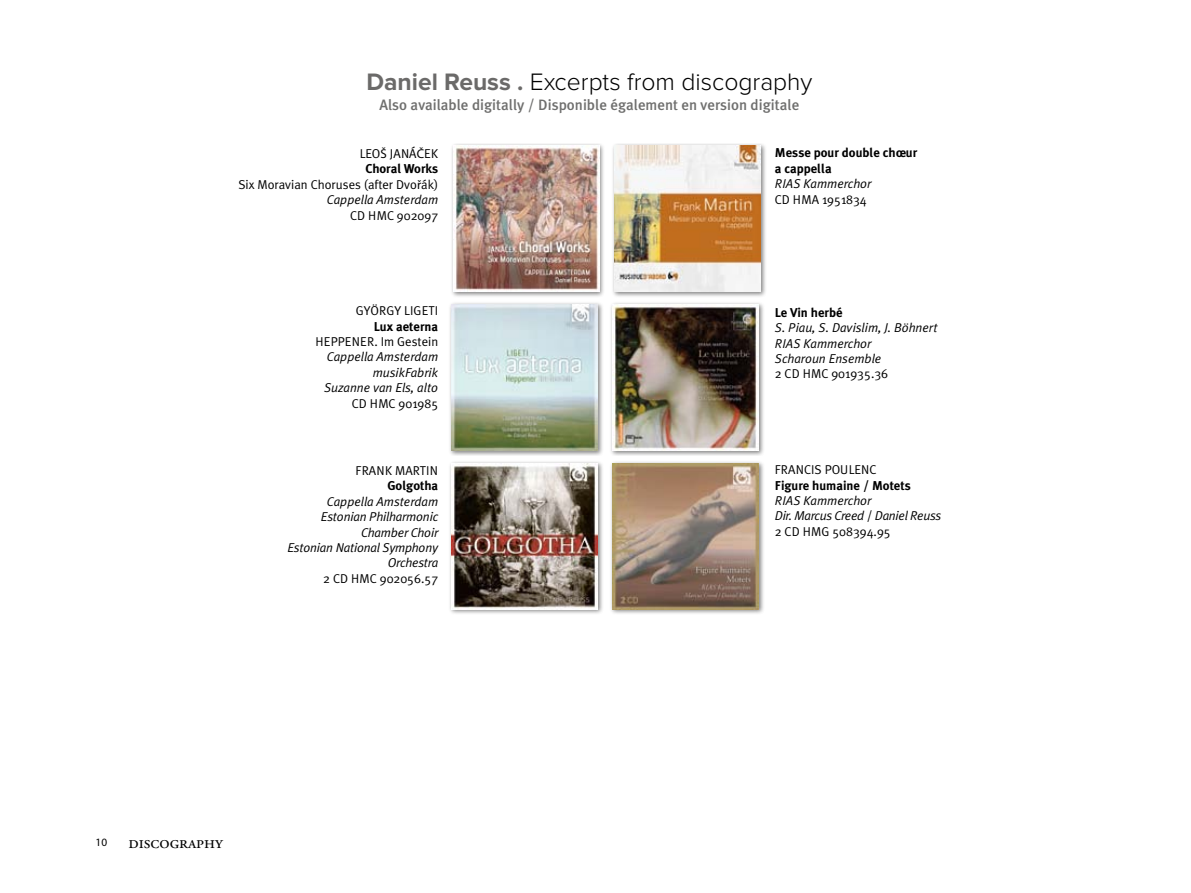
<style>
.page{position:relative;width:1191px;height:893px;background:#fff}
.page>*{position:absolute;margin:0;border:0;box-sizing:border-box;transform-origin:0 0}
.t1{font:300 24.6px "Proxima Nova";color:#000}
.t2{font:18px "Adobe Garamond Pro";color:#000}
.t3{font:500 15px "Meta Plus";color:#6f6f6e}
.t4{font:italic 12.9px "Meta Plus Normal";color:#000}
.t5{font:12.9px "Meta Plus Normal";color:#000}
.t6{font:700 12.9px "Meta Plus";color:#000}
.t7{font:italic 12.9px/15.5px "Meta Plus Normal";letter-spacing:-.02em;color:#000}
.t8{font:11.25px "Myriad Pro";color:#000}
.s1{font-weight:700;color:#6b6a69}
.s2{font-family:"Myriad Pro"}
.s3{font-style:normal}
</style>
<div class="page">
<div style="left:450px;top:143px;width:155px;height:155px;background:#000;opacity:.5"></div>
<img style="left:453px;top:146px;width:146px;height:146px">
<div style="left:611px;top:143px;width:155px;height:155px;background:#000;opacity:.5"></div>
<img style="left:614px;top:146px;width:146px;height:146px">
<div style="left:448px;top:301px;width:155px;height:155px;background:#000;opacity:.5"></div>
<img style="left:451px;top:305px;width:146px;height:145px">
<div style="left:609px;top:301px;width:155px;height:155px;background:#000;opacity:.5"></div>
<img style="left:612px;top:305px;width:146px;height:145px">
<div style="left:448px;top:460px;width:155px;height:155px;background:#000;opacity:.5"></div>
<img style="left:451px;top:463px;width:146px;height:146px">
<div style="left:609px;top:460px;width:155px;height:155px;background:#000;opacity:.5"></div>
<img style="left:612px;top:463px;width:146px;height:146px">
<p class="t1" style="left:366px;top:71px;width:447px"><span class="s1">Daniel Reuss .</span> Excerpts from discography</p>
<p class="t3" style="left:379px;top:96px;width:421px">Also available digitally / Disponible également en version digitale</p>
<p class="t6" style="left:775px;top:145px;width:144px">Messe pour double chœur</p>
<p class="t6" style="left:775px;top:161px;width:58px">a cappella</p>
<p class="t4" style="left:775px;top:176px;width:98px">RIAS Kammerchor</p>
<p class="t5" style="left:775px;top:192px;width:93px">CD HMA 1951834</p>
<p class="t5" style="left:360px;top:146px;width:80px">LEO<span class="s2">Š</span> JANÁ<span class="s2">Č</span>EK</p>
<p class="t6" style="left:365px;top:161px;width:74px">Choral Works</p>
<p class="t5" style="left:238px;top:177px;width:201px">Six Moravian Choruses (after Dvo<span class="s2">ř</span>ák)</p>
<p class="t4" style="left:327px;top:192px;width:113px">Cappella Amsterdam</p>
<p class="t5" style="left:350px;top:208px;width:89px">CD HMC 902097</p>
<p class="t5" style="left:356px;top:303px;width:84px">GYÖRGY LIGETI</p>
<p class="t6" style="left:374px;top:319px;width:66px">Lux aeterna</p>
<p class="t5" style="left:315px;top:334px;width:124px">HEPPENER. Im Gestein</p>
<p class="t4" style="left:327px;top:349px;width:113px">Cappella Amsterdam</p>
<p class="t4" style="left:373px;top:365px;width:67px">musikFabrik</p>
<p class="t4" style="left:324px;top:380px;width:116px">Suzanne van Els, alto</p>
<p class="t5" style="left:352px;top:396px;width:88px">CD HMC 901985</p>
<p class="t5" style="left:355px;top:463px;width:84px">FRANK MARTIN</p>
<p class="t6" style="left:387px;top:478px;width:52px">Golgotha</p>
<p class="t4" style="left:327px;top:494px;width:113px">Cappella Amsterdam</p>
<p class="t4" style="left:321px;top:509px;width:119px">Estonian Philharmonic</p>
<p class="t4" style="left:361px;top:525px;width:78px">Chamber Choir</p>
<p class="t4" style="left:287px;top:540px;width:152px">Estonian National Symphony</p>
<p class="t4" style="left:388px;top:555px;width:52px">Orchestra</p>
<p class="t5" style="left:323px;top:571px;width:116px">2 CD HMC 902056.57</p>
<p class="t6" style="left:775px;top:305px;width:69px">Le Vin herbé</p>
<p class="t4" style="left:775px;top:320px;width:164px">S. Piau, S. Davislim, J. Böhnert</p>
<p class="t4" style="left:775px;top:336px;width:98px">RIAS Kammerchor</p>
<p class="t4" style="left:775px;top:351px;width:108px">Scharoun Ensemble</p>
<p class="t5" style="left:775px;top:367px;width:115px">2 CD HMC 901935.36</p>
<p class="t5" style="left:775px;top:462px;width:103px">FRANCIS POULENC</p>
<p class="t6" style="left:775px;top:478px;width:137px">Figure humaine / Motets</p>
<p class="t4" style="left:775px;top:493px;width:98px">RIAS Kammerchor</p>
<p class="t7" style="left:775px;top:508px;width:168px">Dir. Marcus Creed <span class="s3">/</span> Daniel Reuss<br><span class="s3">2 CD HMG 508394.95</span></p>
<p class="t8" style="left:96px;top:835px;width:13px">10</p>
<p class="t2" style="left:128px;top:832px;width:96px">discography</p>
</div>
